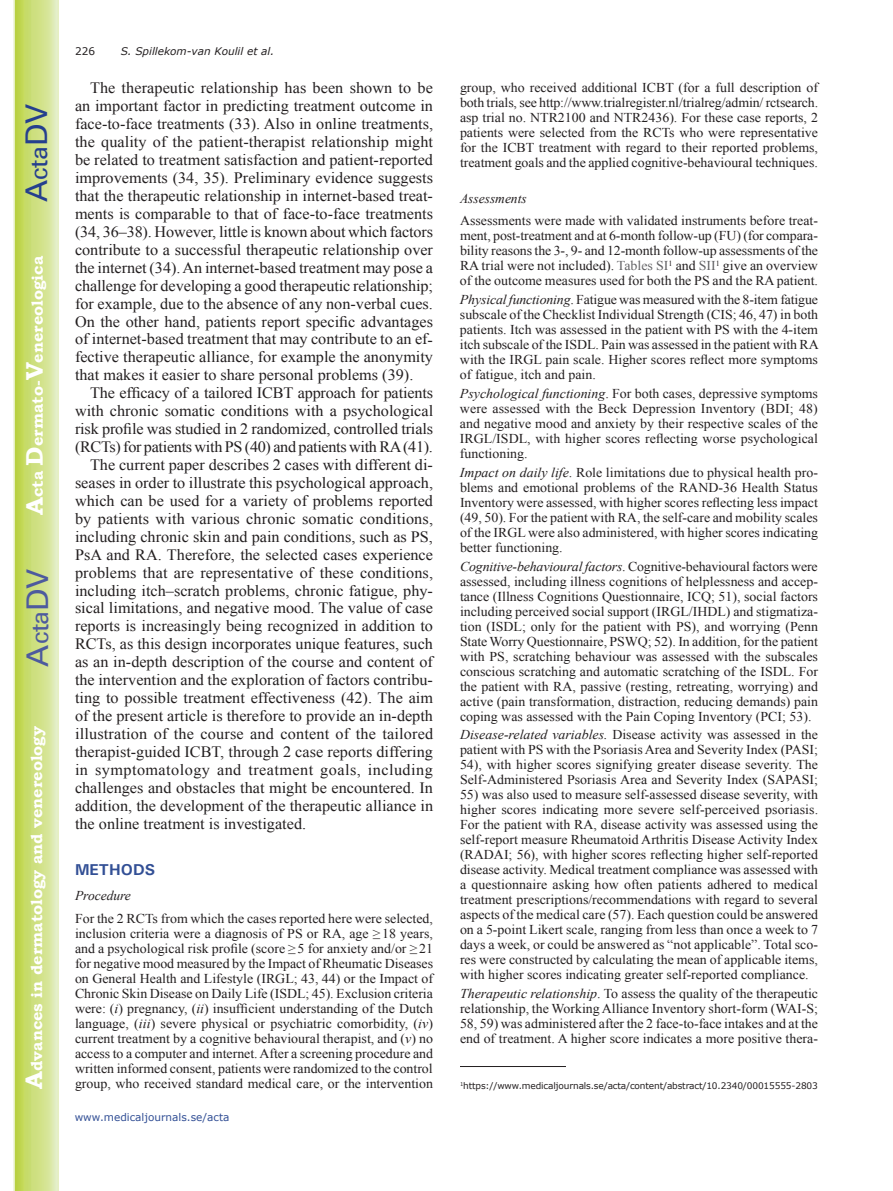
<style>
.page{position:relative;width:893px;height:1191px;background:#fff}
.page>*{position:absolute;margin:0;border:0;box-sizing:border-box;transform-origin:0 0}
.t1{font:30px "Univers";color:#4d5a9e}
.t2{font:30px "Univers";color:#253f8e}
.t3{font:15.75px/17.9px "Times New Roman";color:#231f20;text-align:justify}
.t4{font:700 15.75px "Bookman Old Style";color:#fff}
.t5{font:15.75px "Times New Roman";letter-spacing:-.02em;color:#231f20}
.t6{font:15.75px "Times New Roman";letter-spacing:.03em;color:#231f20}
.t7{font:700 15.75px "Univers";color:#324f95}
.t8{font:13.5px/15px "Times New Roman";color:#231f20;text-align:justify}
.t9{font:italic 13.5px "Times New Roman";color:#231f20}
.t10{font:10.5px "Verdana";color:#324f95}
.t11{font:italic 10.5px "Verdana";color:#231f20}
.t12{font:10.5px "Verdana";color:#231f20}
.t13{font:9px "Verdana";letter-spacing:-.015em;color:#231f20}
.s1{font-size:24px}
.s2{font-style:italic}
.s3{color:#636366}
</style>
<div class="page">
<svg style="left:14px;top:0;width:45px;height:1191px;background:#cfe084"></svg>
<hr style="left:460px;top:1066px;width:106px;height:1px;background:#231f20">
<h1 class="t2" style="left:19px;top:202px;width:100px;rotate:-90deg">A<span class="s1">cta</span>DV</h1>
<p class="t4" style="left:28px;top:515px;width:260px;rotate:-90deg"><span class="s1">A</span>cta <span class="s1">D</span>ermato-<span class="s1">V</span>enereologica</p>
<h1 class="t1" style="left:20px;top:666px;width:100px;rotate:-90deg">A<span class="s1">cta</span>DV</h1>
<p class="t4" style="left:27px;top:1088px;width:364px;rotate:-90deg"><span class="s1">A</span>dvances in dermatology and venereology</p>
<p class="t12" style="left:75px;top:44px;width:22px">226</p>
<p class="t11" style="left:121px;top:44px;width:155px">S. Spillekom-van Koulil et al.</p>
<p class="t3" style="left:75px;top:79px;width:360px;text-indent:15px">The therapeutic relationship has been shown to be an important factor in predicting treatment outcome in face-to-face treatments (33). Also in online treatments, the quality of the patient-therapist relationship might be related to treatment satisfaction and patient-reported improvements (34, 35). Preliminary evidence suggests that the therapeutic relationship in internet-based treat&shy;ments is comparable to that of face-to-face treatments (34, 36–38). However, little is known about which factors contribute to a successful therapeutic relationship over the internet (34). An internet-based treatment may pose a challenge for developing a good therapeutic relationship; for example, due to the absence of any non-verbal cues.<br>On the other hand, patients report specific advantages of internet-based treatment that may contribute to an ef&shy;fective therapeutic alliance, for example the anonymity that makes it easier to share personal problems (39).</p>
<p class="t3" style="left:90px;top:384px;width:345px">The efficacy of a tailored ICBT approach for patients</p>
<p class="t3" style="left:75px;top:402px;width:360px">with chronic somatic conditions with a psychological</p>
<p class="t3" style="left:75px;top:420px;width:359px">risk profile was studied in 2 randomized, controlled trials</p>
<p class="t5" style="left:75px;top:436px;width:359px">(RCTs) for patients with PS (40) and patients with RA (41).</p>
<p class="t3" style="left:90px;top:455px;width:344px">The current paper describes 2 cases with different di-</p>
<p class="t3" style="left:75px;top:473px;width:360px">seases in order to illustrate this psychological approach,</p>
<p class="t3" style="left:75px;top:491px;width:360px">which can be used for a variety of problems reported</p>
<p class="t3" style="left:75px;top:509px;width:360px">by patients with various chronic somatic conditions,</p>
<p class="t3" style="left:75px;top:527px;width:359px">including chronic skin and pain conditions, such as PS,</p>
<p class="t3" style="left:75px;top:545px;width:360px">PsA and RA. Therefore, the selected cases experience</p>
<p class="t3" style="left:75px;top:563px;width:360px">problems that are representative of these conditions,</p>
<p class="t3" style="left:75px;top:581px;width:359px">including itch–scratch problems, chronic fatigue, phy-</p>
<p class="t3" style="left:75px;top:599px;width:359px">sical limitations, and negative mood. The value of case</p>
<p class="t3" style="left:75px;top:617px;width:360px">reports is increasingly being recognized in addition to</p>
<p class="t3" style="left:75px;top:635px;width:359px">RCTs, as this design incorporates unique features, such</p>
<p class="t3" style="left:75px;top:653px;width:359px">as an in-depth description of the course and content of</p>
<p class="t3" style="left:75px;top:671px;width:359px">the intervention and the exploration of factors contribu-</p>
<p class="t3" style="left:75px;top:688px;width:360px">ting to possible treatment effectiveness (42). The aim</p>
<p class="t3" style="left:75px;top:706px;width:360px">of the present article is therefore to provide an in-depth</p>
<p class="t3" style="left:75px;top:724px;width:360px">illustration of the course and content of the tailored</p>
<p class="t3" style="left:75px;top:742px;width:359px">therapist-guided ICBT, through 2 case reports differing</p>
<p class="t6" style="left:75px;top:759px;width:359px">in symptomatology and treatment goals, including</p>
<p class="t3" style="left:75px;top:778px;width:359px">challenges and obstacles that might be encountered. In</p>
<p class="t3" style="left:75px;top:796px;width:360px">addition, the development of the therapeutic alliance in</p>
<p class="t3" style="left:75px;top:814px;width:233px">the online treatment is investigated.</p>
<p class="t7" style="left:75px;top:859px;width:82px">METHODS</p>
<p class="t9" style="left:75px;top:886px;width:57px">Procedure</p>
<p class="t8" style="left:75px;top:910px;width:360px">For the 2 RCTs from which the cases reported here were selected, inclusion criteria were a diagnosis of PS or RA, age ≥18 years, and a psychological risk profile (score ≥5 for anxiety and/or ≥21 for negative mood measured by the Impact of Rheumatic Diseases on General Health and Lifestyle (IRGL; 43, 44) or the Impact of Chronic Skin Disease on Daily Life (ISDL; 45). Exclusion criteria were: (<span class="s2">i</span>) pregnancy, (<span class="s2">ii</span>) insufficient understanding of the Dutch language, (<span class="s2">iii</span>) severe physical or psychiatric comorbidity, (<span class="s2">iv</span>) current treatment by a cognitive behavioural therapist, and (<span class="s2">v</span>) no access to a computer and internet. After a screening procedure and written informed consent, patients were randomized to the control group, who received standard medical care, or the intervention</p>
<p class="t10" style="left:75px;top:1110px;width:156px">www.medicaljournals.se/acta</p>
<p class="t8" style="left:460px;top:80px;width:360px">group, who received additional ICBT (for a full description of both trials, see http://www.trialregister.nl/trialreg/admin/ rctsearch. asp trial no. NTR2100 and NTR2436). For these case reports, 2 patients were selected from the RCTs who were representative for the ICBT treatment with regard to their reported problems, treatment goals and the applied cognitive-behavioural techniques.</p>
<p class="t9" style="left:460px;top:189px;width:68px">Assessments</p>
<p class="t8" style="left:460px;top:213px;width:360px">Assessments were made with validated instruments before treat&shy;ment, post-treatment and at 6-month follow-up (FU) (for compara&shy;bility reasons the 3-, 9- and 12-month follow-up assessments of the RA trial were not included). <span class="s3">Tables SI</span><sup>1</sup> and <span class="s3">SII</span><sup>1</sup> give an overview of the outcome measures used for both the PS and the RA patient.</p>
<p class="t8" style="left:460px;top:292px;width:360px"><span class="s2">Physical functioning</span>. Fatigue was measured with the 8-item fatigue subscale of the Checklist Individual Strength (CIS; 46, 47) in both patients. Itch was assessed in the patient with PS with the 4-item itch subscale of the ISDL. Pain was assessed in the patient with RA with the IRGL pain scale. Higher scores reflect more symptoms of fatigue, itch and pain.</p>
<p class="t8" style="left:460px;top:386px;width:360px"><span class="s2">Psychological functioning</span>. For both cases, depressive symptoms were assessed with the Beck Depression Inventory (BDI; 48) and negative mood and anxiety by their respective scales of the IRGL/ISDL, with higher scores reflecting worse psychological functioning.</p>
<p class="t8" style="left:460px;top:464px;width:360px"><span class="s2">Impact on daily life</span>. Role limitations due to physical health pro&shy;blems and emotional problems of the RAND-36 Health Status Inventory were assessed, with higher scores reflecting less impact (49, 50). For the patient with RA, the self-care and mobility scales of the IRGL were also administered, with higher scores indicating better functioning.</p>
<p class="t8" style="left:460px;top:558px;width:360px"><span class="s2">Cognitive-behavioural factors</span>. Cognitive-behavioural factors were assessed, including illness cognitions of helplessness and accep&shy;tance (Illness Cognitions Questionnaire, ICQ; 51), social factors including perceived social support (IRGL/IHDL) and stigmatiza&shy;tion (ISDL; only for the patient with PS), and worrying (Penn State Worry Questionnaire, PSWQ; 52). In addition, for the patient with PS, scratching behaviour was assessed with the subscales conscious scratching and automatic scratching of the ISDL. For the patient with RA, passive (resting, retreating, worrying) and active (pain transformation, distraction, reducing demands) pain coping was assessed with the Pain Coping Inventory (PCI; 53).</p>
<p class="t8" style="left:460px;top:727px;width:359px"><span class="s2">Disease-related variables.</span> Disease activity was assessed in the patient with PS with the Psoriasis Area and Severity Index (PASI; 54), with higher scores signifying greater disease severity. The Self-Administered Psoriasis Area and Severity Index (SAPASI;</p>
<p class="t8" style="left:460px;top:787px;width:360px">55) was also used to measure self-assessed disease severity, with higher scores indicating more severe self-perceived psoriasis.<br>For the patient with RA, disease activity was assessed using the self-report measure Rheumatoid Arthritis Disease Activity Index (RADAI; 56), with higher scores reflecting higher self-reported disease activity. Medical treatment compliance was assessed with a questionnaire asking how often patients adhered to medical treatment prescriptions/recommendations with regard to several aspects of the medical care (57). Each question could be answered on a 5-point Likert scale, ranging from less than once a week to 7 days a week, or could be answered as “not applicable”. Total sco&shy;res were constructed by calculating the mean of applicable items, with higher scores indicating greater self-reported compliance.</p>
<p class="t8" style="left:460px;top:986px;width:360px"><span class="s2">Therapeutic relationship</span>. To assess the quality of the therapeutic relationship, the Working Alliance Inventory short-form (WAI-S; 58, 59) was administered after the 2 face-to-face intakes and at the end of treatment. A higher score indicates a more positive thera-</p>
<p class="t13" style="left:460px;top:1080px;width:359px"><sup>1</sup>https://www.medicaljournals.se/acta/content/abstract/10.2340/00015555-2803</p>
</div>
